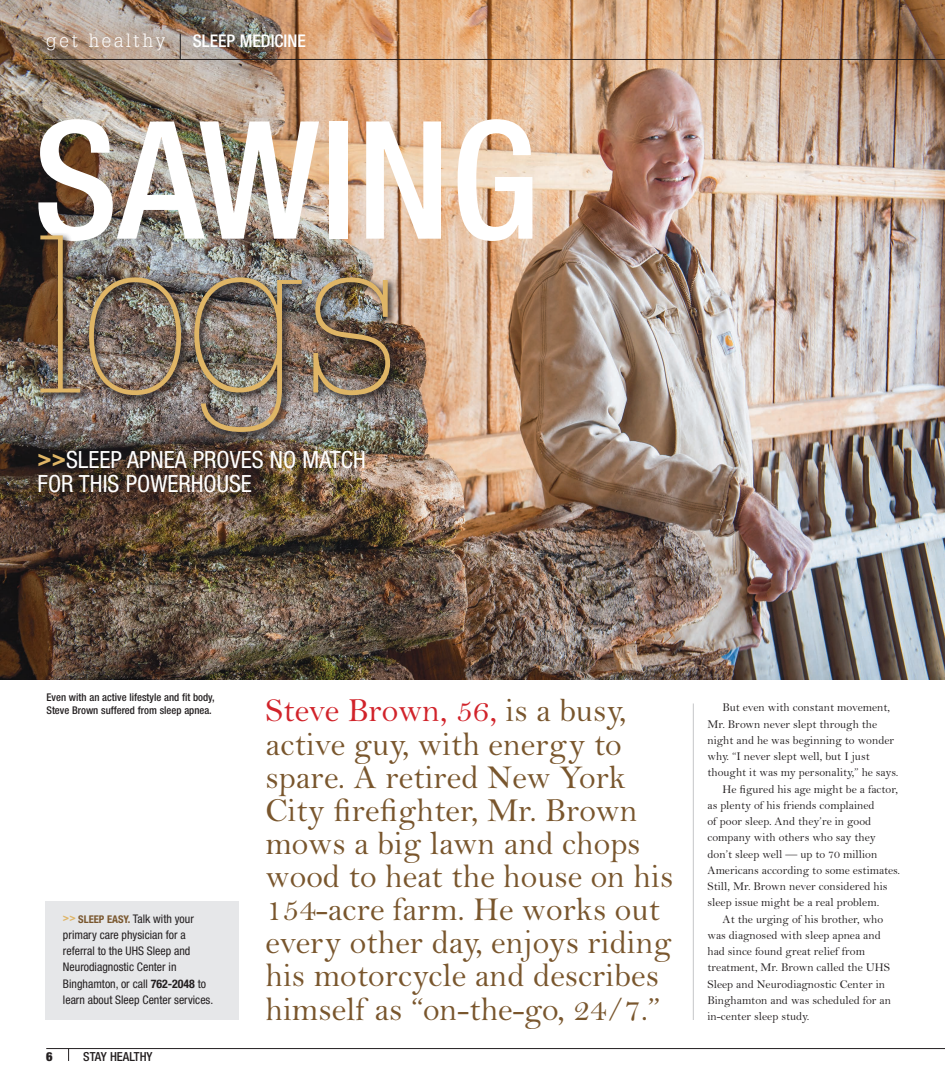
<style>
.page{position:relative;width:945px;height:1080px;background:#fff}
.page>*{position:absolute;margin:0;border:0;box-sizing:border-box;transform-origin:0 0}
.t1{font:100 219.25px "Glypha LT Std";color:#dfb566}
.t2{font:500 condensed 164.12px "Helvetica Neue LT Std";color:#fff}
._01_Body_No_Indent_U{font:33.75px/33.1px "Bell MT Std";color:#79562d}
._04_Deck_feature_UHS{font:condensed 23.75px/23.8px "Helvetica Neue LT Std";color:#fff}
.t3{font:500 condensed 17.5px "Helvetica Neue LT Std";color:#fff}
.t4{font:500 condensed 12.5px "Helvetica Neue LT Std";color:#231f20}
.t5{font:900 condensed 12.5px "Helvetica Neue LT Std";color:#231f20}
._01_Body_Indent_UHS{font:11.88px/16.2px "Bell MT Std";color:#231f20}
._06_CTA_body_UHS_SH{font:condensed 11.88px/16.2px "Helvetica Neue LT Std";color:#231f20}
._05_photo_caption_UH{font:500 condensed 10.62px/13.1px "Helvetica Neue LT Std";color:#231f20}
.s1{font-family:"Glypha LT Std";font-weight:300;font-stretch:normal;font-size:18.75px}
.s2{font-weight:700;color:#dfb566}
.s3{font-weight:700;font-size:10.62px;color:#dfb566}
.s4{font-weight:700;font-size:10.62px;color:#79562d}
.s5{font-weight:700}
.s6{color:#d1232a}
</style>
<div class="page">
<hr style="left:46px;top:1048px;width:899px;height:1px;background:#231f20">
<svg style="left:68px;top:1049px;width:1px;height:12px"></svg>
<hr style="left:693px;top:703px;width:1px;height:317px;background:#c5c6c8">
<img style="left:0;top:0;width:945px;height:680px">
<div style="left:37px;top:232px;width:364px;height:210px;background:#231f20;opacity:.75"></div>
<div style="left:45px;top:901px;width:193px;height:119px;background:#e6e7e9"></div>
<hr style="left:45px;top:59px;width:900px;height:1px;background:#231f20">
<svg style="left:180px;top:34px;width:1px;height:25px"></svg>
<p class="t3" style="left:46px;top:30px;width:261px"><span class="s1">get healthy</span> SLEEP MEDICINE</p>
<p class="t2" style="left:33px;top:83px;width:507px">SAWING</p>
<p class="t1" style="left:36px;top:188px;width:366px">logs</p>
<p class="_04_Deck_feature_UHS" style="left:38px;top:448px;width:330px"><span class="s2">&gt;&gt;</span>SLEEP APNEA PROVES NO MATCH<br>FOR THIS POWERHOUSE</p>
<p class="_05_photo_caption_UH" style="left:47px;top:690px;width:170px">Even with an active lifestyle and fit body,<br>Steve Brown suffered from sleep apnea.</p>
<p class="_06_CTA_body_UHS_SH" style="left:63px;top:910px;width:152px"><span class="s3">&gt;&gt;</span> <span class="s4">SLEEP EASY.</span> Talk with your primary care physician for a referral to the UHS Sleep and<br>Neurodiagnostic Center in<br>Binghamton, or call <span class="s5">762-2048</span> to learn about Sleep Center services.</p>
<p class="t5" style="left:46px;top:1049px;width:8px">6</p>
<p class="t4" style="left:83px;top:1049px;width:71px">STAY HEALTHY</p>
<p class="_01_Body_No_Indent_U" style="left:266px;top:695px;width:409px"><span class="s6">Steve Brown, 56,</span> is a busy, active guy, with energy to spare. A retired New York<br>City firefighter, Mr. Brown mows a big lawn and chops wood to heat the house on his<br>154-acre farm. He works out every other day, enjoys riding his motorcycle and describes himself as “on-the-go, 24/7.”</p>
<p class="_01_Body_Indent_UHS" style="left:708px;top:699px;width:192px;text-indent:15px">But even with constant movement, Mr. Brown never slept through the night and he was beginning to wonder why. “I never slept well, but I just thought it was my personality,” he says.</p>
<p class="_01_Body_Indent_UHS" style="left:708px;top:781px;width:194px;text-indent:15px">He figured his age might be a factor, as plenty of his friends complained<br>of poor sleep. And they’re in good company with others who say they don’t sleep well — up to 70 million Americans according to some estimates.<br>Still, Mr. Brown never considered his sleep issue might be a real problem.</p>
<p class="_01_Body_Indent_UHS" style="left:708px;top:911px;width:185px;text-indent:15px">At the urging of his brother, who was diagnosed with sleep apnea and had since found great relief from treatment, Mr. Brown called the UHS<br>Sleep and Neurodiagnostic Center in<br>Binghamton and was scheduled for an in-center sleep study.</p>
</div>
